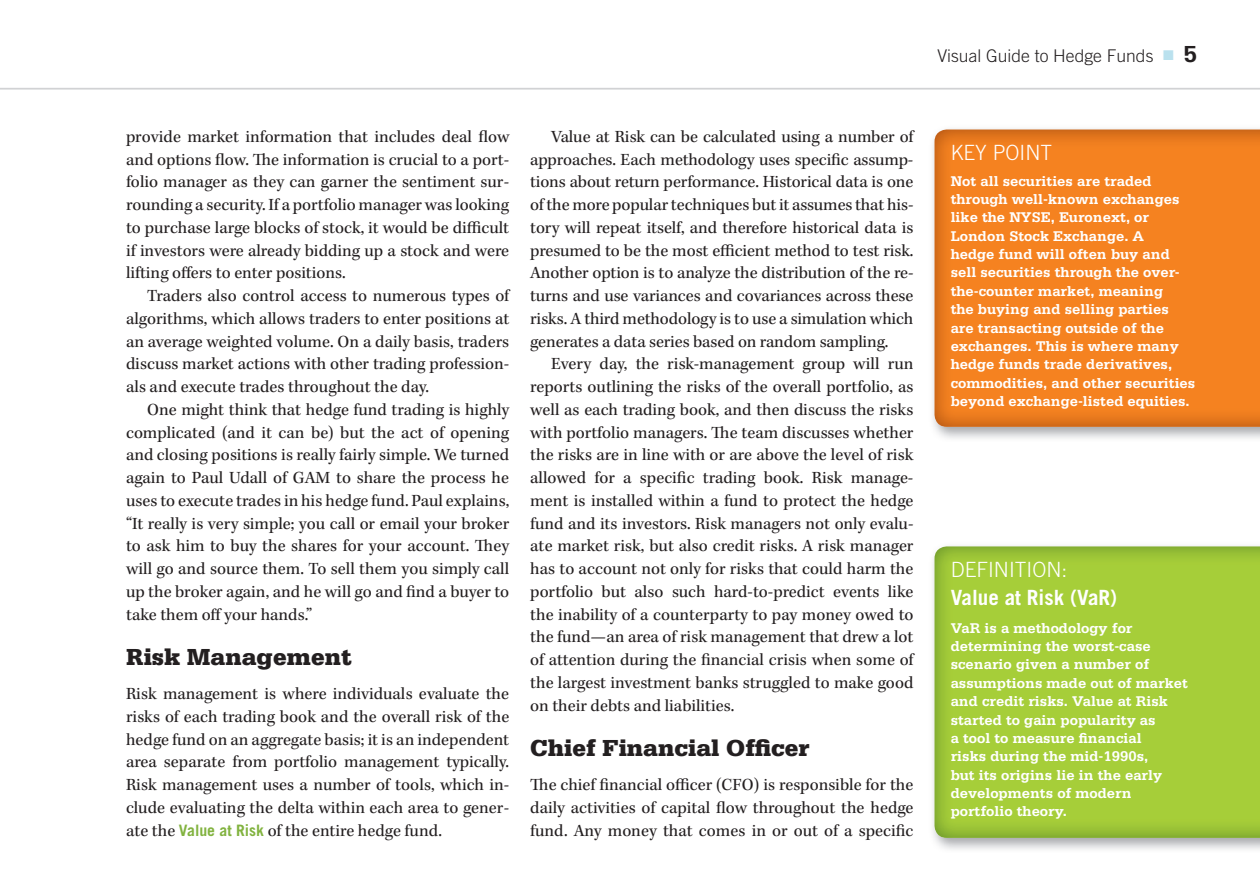
<style>
.page{position:relative;width:1260px;height:882px;background:#fff}
.page>*{position:absolute;margin:0;border:0;box-sizing:border-box;transform-origin:0 0}
.t1{font:900 24.5px "Serifa Std";color:#231f20}
.t2{font:300 21px "Trade Gothic LT Std";color:#fff}
.t3{font:700 21px "Trade Gothic LT Std";color:#fff}
.t4{font:17.5px/22.8px "Kepler Std";color:#231f20;text-align:justify}
.t5{font:300 17.5px "Trade Gothic LT Std";color:#231f20}
.t6{font:700 14.88px/18.4px "Serifa Std";color:#fff}
.s1{color:#bae1ee}
.s2{font-family:"Serifa Std";font-weight:700;font-size:24.5px}
.s3{font-family:"Trade Gothic LT Std";font-weight:700;font-size:15.75px;color:#82b340}
</style>
<div class="page">
<hr style="left:0;top:88px;width:1260px;height:2px;background:#d1d2d4">
<img style="left:934px;top:130px;width:326px;height:297px">
<img style="left:934px;top:546px;width:326px;height:292px">
<p class="t5" style="left:938px;top:45px;width:261px">Visual Guide to Hedge Funds <span class="s1">■</span> <span class="s2">5</span></p>
<p class="t4" style="left:126px;top:126px;width:385px">provide market information that includes deal flow and options flow. The information is crucial to a port&shy;folio manager as they can garner the sentiment sur&shy;rounding a security. If a portfolio manager was looking to purchase large blocks of stock, it would be difficult if investors were already bidding up a stock and were lifting offers to enter positions.</p>
<p class="t4" style="left:126px;top:285px;width:385px;text-indent:21px">Traders also control access to numerous types of algorithms, which allows traders to enter positions at an average weighted volume. On a daily basis, traders discuss market actions with other trading profession&shy;als and execute trades throughout the day.</p>
<p class="t4" style="left:126px;top:399px;width:385px;text-indent:21px">One might think that hedge fund trading is highly complicated (and it can be) but the act of opening and closing positions is really fairly simple. We turned again to Paul Udall of GAM to share the process he uses to execute trades in his hedge fund. Paul explains, “It really is very simple; you call or email your broker to ask him to buy the shares for your account. They will go and source them. To sell them you simply call up the broker again, and he will go and find a buyer to take them off your hands.”</p>
<h1 class="t1" style="left:126px;top:643px;width:227px">Risk Management</h1>
<p class="t4" style="left:126px;top:683px;width:385px">Risk management is where individuals evaluate the risks of each trading book and the overall risk of the hedge fund on an aggregate basis; it is an independent area separate from portfolio management typically.<br>Risk management uses a number of tools, which in&shy;clude evaluating the delta within each area to gener&shy;ate the <span class="s3">Value at Risk</span> of the entire hedge fund.</p>
<p class="t4" style="left:530px;top:126px;width:385px;text-indent:21px">Value at Risk can be calculated using a number of approaches. Each methodology uses specific assump&shy;tions about return performance. Historical data is one of the more popular techniques but it assumes that his&shy;tory will repeat itself, and therefore historical data is presumed to be the most efficient method to test risk.<br>Another option is to analyze the distribution of the re&shy;turns and use variances and covariances across these risks. A third methodology is to use a simulation which generates a data series based on random sampling.</p>
<p class="t4" style="left:530px;top:353px;width:385px;text-indent:21px">Every day, the risk-management group will run reports outlining the risks of the overall portfolio, as well as each trading book, and then discuss the risks with portfolio managers. The team discusses whether the risks are in line with or are above the level of risk allowed for a specific trading book. Risk manage&shy;ment is installed within a fund to protect the hedge fund and its investors. Risk managers not only evalu&shy;ate market risk, but also credit risks. A risk manager has to account not only for risks that could harm the portfolio but also such hard-to-predict events like the inability of a counterparty to pay money owed to the fund—an area of risk management that drew a lot of attention during the financial crisis when some of the largest investment banks struggled to make good on their debts and liabilities.</p>
<h1 class="t1" style="left:530px;top:734px;width:281px">Chief Financial Officer</h1>
<p class="t4" style="left:530px;top:774px;width:385px">The chief financial officer (CFO) is responsible for the daily activities of capital flow throughout the hedge fund. Any money that comes in or out of a specific</p>
<p class="t2" style="left:951px;top:140px;width:103px">KEY POINT</p>
<p class="t6" style="left:951px;top:171px;width:246px">Not all securities are traded through well-known exchanges like the NYSE, Euronext, or<br>London Stock Exchange. A<br>hedge fund will often buy and sell securities through the over&shy;the-counter market, meaning<br>the buying and selling parties are transacting outside of the exchanges. This is where many hedge funds trade derivatives, commodities, and other securities beyond exchange-listed equities.</p>
<p class="t2" style="left:951px;top:557px;width:118px">DEFINITION:</p>
<p class="t3" style="left:951px;top:585px;width:168px">Value at Risk (VaR)</p>
<p class="t6" style="left:951px;top:619px;width:239px">VaR is a methodology for determining the worst-case scenario given a number of assumptions made out of market and credit risks. Value at Risk started to gain popularity as<br>a tool to measure financial<br>risks during the mid-1990s,<br>but its origins lie in the early developments of modern portfolio theory.</p>
</div>
